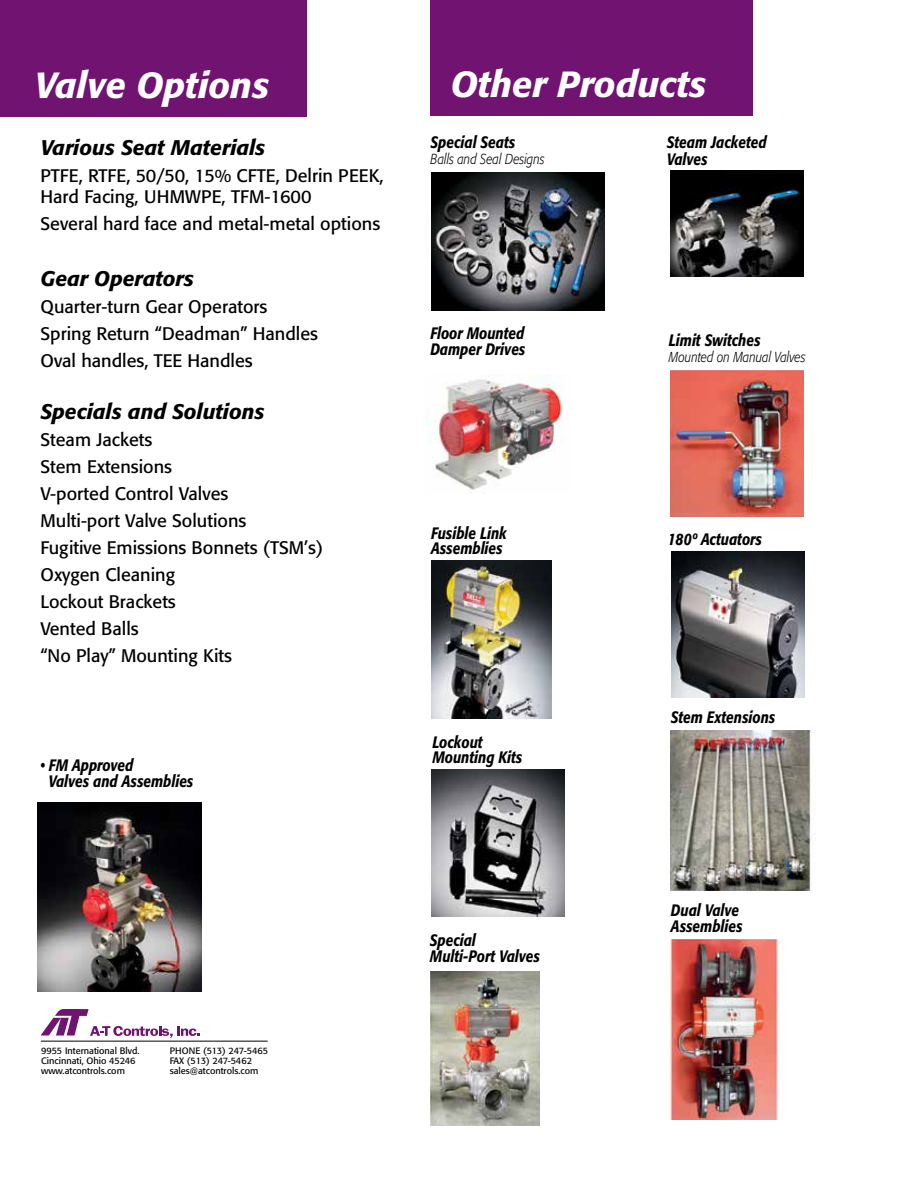
<style>
.page{position:relative;width:918px;height:1188px;background:#fff}
.page>*{position:absolute;margin:0;border:0;box-sizing:border-box;transform-origin:0 0}
.t1{font:italic 500 36px "Formata";color:#fff}
.t2{font:italic 500 21px "Formata";color:#000}
.t3{font:18px/27px "Formata";color:#000}
.t4{font:italic 500 16.35px/15.8px "Formata";color:#000;scale:.83 1}
.t5{font:italic 300 14.4px "Formata";color:#000;scale:.83 1}
.t6{font:9.15px/10.4px "Formata";color:#000}
</style>
<div class="page">
<img style="left:425px;top:374px;width:138px;height:119px">
<img style="left:432px;top:560px;width:119px;height:159px">
<img style="left:671px;top:551px;width:133px;height:147px">
<img style="left:432px;top:770px;width:133px;height:146px">
<img style="left:671px;top:939px;width:113px;height:180px">
<img style="left:431px;top:971px;width:109px;height:154px">
<img style="left:670px;top:370px;width:133px;height:147px">
<img style="left:671px;top:731px;width:141px;height:159px">
<img style="left:431px;top:172px;width:173px;height:139px">
<img style="left:670px;top:171px;width:133px;height:106px">
<img style="left:38px;top:803px;width:164px;height:188px">
<div style="left:0;top:0;width:307px;height:116px;background:#711471"></div>
<div style="left:430px;top:0;width:323px;height:116px;background:#711471"></div>
<svg style="left:41px;top:1009px;width:159px;height:29px"></svg>
<hr style="left:41px;top:1041px;width:227px;height:1px;background:#000">
<h1 class="t1" style="left:34px;top:63px;width:236px">Valve Options</h1>
<h1 class="t1" style="left:451px;top:62px;width:257px">Other Products</h1>
<p class="t2" style="left:40px;top:135px;width:226px">Various Seat Materials</p>
<p class="t3" style="left:40px;top:166px;width:345px;line-height:21px">PTFE, RTFE, 50/50, 15% CFTE, Delrin PEEK,<br>Hard Facing, UHMWPE, TFM-1600</p>
<p class="t3" style="left:40px;top:211px;width:341px">Several hard face and metal-metal options</p>
<p class="t2" style="left:40px;top:266px;width:155px">Gear Operators</p>
<p class="t3" style="left:40px;top:293px;width:279px">Quarter-turn Gear Operators<br>Spring Return “Deadman” Handles<br>Oval handles, TEE Handles</p>
<p class="t2" style="left:40px;top:399px;width:225px">Specials and Solutions</p>
<p class="t3" style="left:40px;top:427px;width:284px">Steam Jackets<br>Stem Extensions<br>V-ported Control Valves<br>Multi-port Valve Solutions<br>Fugitive Emissions Bonnets (TSM’s)<br>Oxygen Cleaning<br>Lockout Brackets<br>Vented Balls<br>“No Play” Mounting Kits</p>
<p class="t4" style="left:667px;top:134px;width:122px;line-height:16.8px">Steam Jacketed<br>Valves</p>
<p class="t4" style="left:431px;top:135px;width:103px">Special Seats</p>
<p class="t5" style="left:431px;top:150px;width:139px">Balls and Seal Designs</p>
<p class="t4" style="left:430px;top:325px;width:116px">Floor Mounted<br>Damper Drives</p>
<p class="t4" style="left:669px;top:332px;width:112px">Limit Switches</p>
<p class="t5" style="left:669px;top:348px;width:166px">Mounted on Manual Valves</p>
<p class="t4" style="left:431px;top:525px;width:93px">Fusible Link<br>Assemblies</p>
<p class="t4" style="left:668px;top:531px;width:115px">180º Actuators</p>
<p class="t4" style="left:48px;top:757px;width:176px;line-height:16.8px;text-indent:-8px">• FM Approved<br>Valves and Assemblies</p>
<p class="t6" style="left:41px;top:1045px;width:100px">9955 International Blvd.<br>Cincinnati, Ohio 45246 www.atcontrols.com</p>
<p class="t6" style="left:170px;top:1045px;width:100px">PHONE (513) 247-5465<br>FAX (513) 247-5462 sales@atcontrols.com</p>
<p class="t4" style="left:432px;top:734px;width:110px">Lockout<br>Mounting Kits</p>
<p class="t4" style="left:430px;top:932px;width:134px">Special<br>Multi-Port Valves</p>
<p class="t4" style="left:671px;top:710px;width:128px">Stem Extensions</p>
<p class="t4" style="left:671px;top:902px;width:88px">Dual Valve<br>Assemblies</p>
</div>
